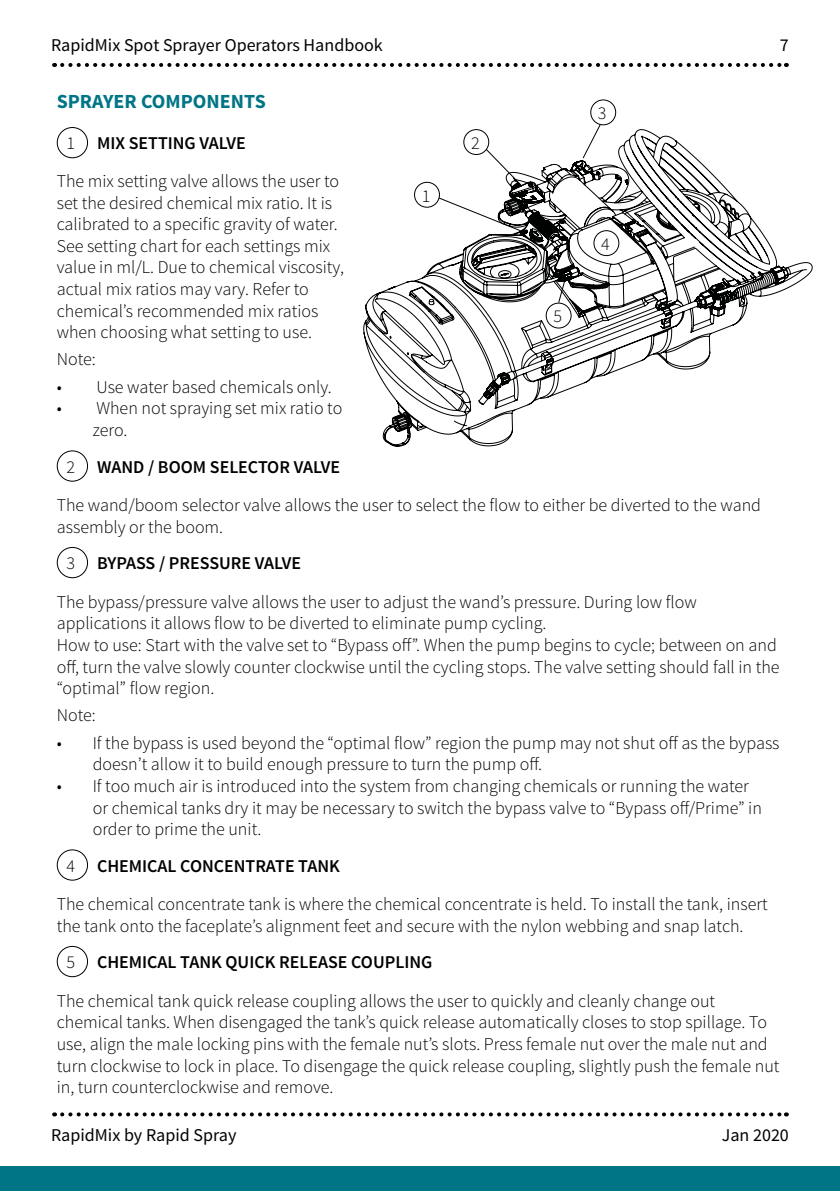
<style>
.page{position:relative;width:840px;height:1191px;background:#fff}
.page>*{position:absolute;margin:0;border:0;box-sizing:border-box;transform-origin:0 0}
.t1{font:700 20px "Source Sans Pro";color:#007586}
.t2{font:300 18px/21.6px "Source Sans Pro";color:#000}
.t3{font:600 18px "Source Sans Pro";color:#000}
.t4{font:18px "Source Sans Pro";color:#000}
</style>
<div class="page">
<svg style="left:62px;top:63px;width:724px;height:4px"></svg>
<svg style="left:62px;top:1112px;width:724px;height:4px"></svg>
<div style="left:0;top:1166px;width:839px;height:25px;background:#007586"></div>
<svg style="left:363px;top:129px;width:449px;height:318px"></svg>
<div style="left:593px;top:231px;width:25px;height:25px;background:#fff;border-radius:50%"></div>
<div style="left:593px;top:230px;width:26px;height:26px;border:1px solid #000;border-radius:50%"></div>
<div style="left:546px;top:303px;width:24px;height:25px;background:#fff;border-radius:50%"></div>
<div style="left:545px;top:303px;width:26px;height:25px;border:1px solid #000;border-radius:50%"></div>
<div style="left:463px;top:130px;width:25px;height:24px;background:#fff;border-radius:50%"></div>
<div style="left:463px;top:129px;width:26px;height:26px;border:1px solid #000;border-radius:50%"></div>
<svg style="left:436px;top:196px;width:86px;height:36px"></svg>
<svg style="left:484px;top:148px;width:38px;height:38px"></svg>
<svg style="left:581px;top:122px;width:21px;height:37px"></svg>
<svg style="left:557px;top:276px;width:9px;height:28px"></svg>
<div style="left:590px;top:100px;width:25px;height:25px;background:#fff;border-radius:50%"></div>
<div style="left:590px;top:99px;width:26px;height:26px;border:1px solid #000;border-radius:50%"></div>
<div style="left:414px;top:182px;width:25px;height:25px;background:#fff;border-radius:50%"></div>
<div style="left:414px;top:182px;width:25px;height:26px;border:1px solid #000;border-radius:50%"></div>
<div style="left:57px;top:127px;width:31px;height:31px;border:1px solid #000;border-radius:50%"></div>
<div style="left:57px;top:450px;width:31px;height:32px;border:1px solid #000;border-radius:50%"></div>
<div style="left:57px;top:547px;width:31px;height:31px;border:1px solid #000;border-radius:50%"></div>
<div style="left:57px;top:849px;width:31px;height:31px;border:1px solid #000;border-radius:50%"></div>
<div style="left:57px;top:946px;width:31px;height:31px;border:1px solid #000;border-radius:50%"></div>
<p class="t4" style="left:51px;top:33px;width:333px">RapidMix Spot Sprayer Operators Handbook</p>
<p class="t1" style="left:57px;top:88px;width:210px">SPRAYER COMPONENTS</p>
<p class="t3" style="left:97px;top:132px;width:150px">MIX SETTING VALVE</p>
<p class="t2" style="left:57px;top:170px;width:288px">The mix setting valve allows the user to set the desired chemical mix ratio. It is calibrated to a specific gravity of water.<br>See setting chart for each settings mix value in ml/L. Due to chemical viscosity, actual mix ratios may vary. Refer to chemical’s recommended mix ratios when choosing what setting to use.</p>
<p class="t2" style="left:57px;top:349px;width:41px">Note:</p>
<p class="t2" style="left:57px;top:376px;width:276px">• Use water based chemicals only.</p>
<p class="t2" style="left:93px;top:398px;width:251px;text-indent:-36px">• When not spraying set mix ratio to zero.</p>
<p class="t2" style="left:66px;top:133px;width:10px">1</p>
<p class="t2" style="left:421px;top:185px;width:10px">1</p>
<p class="t2" style="left:471px;top:132px;width:10px">2</p>
<p class="t2" style="left:597px;top:102px;width:10px">3</p>
<p class="t2" style="left:553px;top:306px;width:10px">5</p>
<p class="t2" style="left:600px;top:233px;width:10px">4</p>
<p class="t3" style="left:97px;top:455px;width:244px">WAND / BOOM SELECTOR VALVE</p>
<p class="t2" style="left:57px;top:494px;width:705px">The wand/boom selector valve allows the user to select the flow to either be diverted to the wand assembly or the boom.</p>
<p class="t2" style="left:66px;top:456px;width:10px">2</p>
<p class="t4" style="left:779px;top:33px;width:10px">7</p>
<p class="t3" style="left:97px;top:552px;width:205px">BYPASS / PRESSURE VALVE</p>
<p class="t2" style="left:57px;top:591px;width:641px">The bypass/pressure valve allows the user to adjust the wand’s pressure. During low flow applications it allows flow to be diverted to eliminate pump cycling.</p>
<p class="t2" style="left:57px;top:634px;width:724px">How to use: Start with the valve set to “Bypass off”. When the pump begins to cycle; between on and off, turn the valve slowly counter clockwise until the cycling stops. The valve setting should fall in the “optimal” flow region.</p>
<p class="t2" style="left:57px;top:705px;width:41px">Note:</p>
<p class="t2" style="left:93px;top:732px;width:688px;text-indent:-36px">• If the bypass is used beyond the “optimal flow” region the pump may not shut off as the bypass doesn’t allow it to build enough pressure to turn the pump off.</p>
<p class="t2" style="left:93px;top:775px;width:670px;text-indent:-36px">• If too much air is introduced into the system from changing chemicals or running the water or chemical tanks dry it may be necessary to switch the bypass valve to “Bypass off/Prime” in order to prime the unit.</p>
<p class="t2" style="left:66px;top:552px;width:10px">3</p>
<p class="t3" style="left:97px;top:854px;width:244px">CHEMICAL CONCENTRATE TANK</p>
<p class="t2" style="left:57px;top:893px;width:712px">The chemical concentrate tank is where the chemical concentrate is held. To install the tank, insert the tank onto the faceplate’s alignment feet and secure with the nylon webbing and snap latch.</p>
<p class="t2" style="left:66px;top:855px;width:10px">4</p>
<p class="t3" style="left:97px;top:951px;width:336px">CHEMICAL TANK QUICK RELEASE COUPLING</p>
<p class="t2" style="left:57px;top:990px;width:712px">The chemical tank quick release coupling allows the user to quickly and cleanly change out chemical tanks. When disengaged the tank’s quick release automatically closes to stop spillage. To use, align the male locking pins with the female nut’s slots. Press female nut over the male nut and</p>
<p class="t2" style="left:57px;top:1054px;width:723px">turn clockwise to lock in place. To disengage the quick release coupling, slightly push the female nut in, turn counterclockwise and remove.</p>
<p class="t2" style="left:66px;top:951px;width:10px">5</p>
<p class="t4" style="left:51px;top:1123px;width:187px">RapidMix by Rapid Spray</p>
<p class="t4" style="left:721px;top:1123px;width:69px">Jan 2020</p>
</div>
